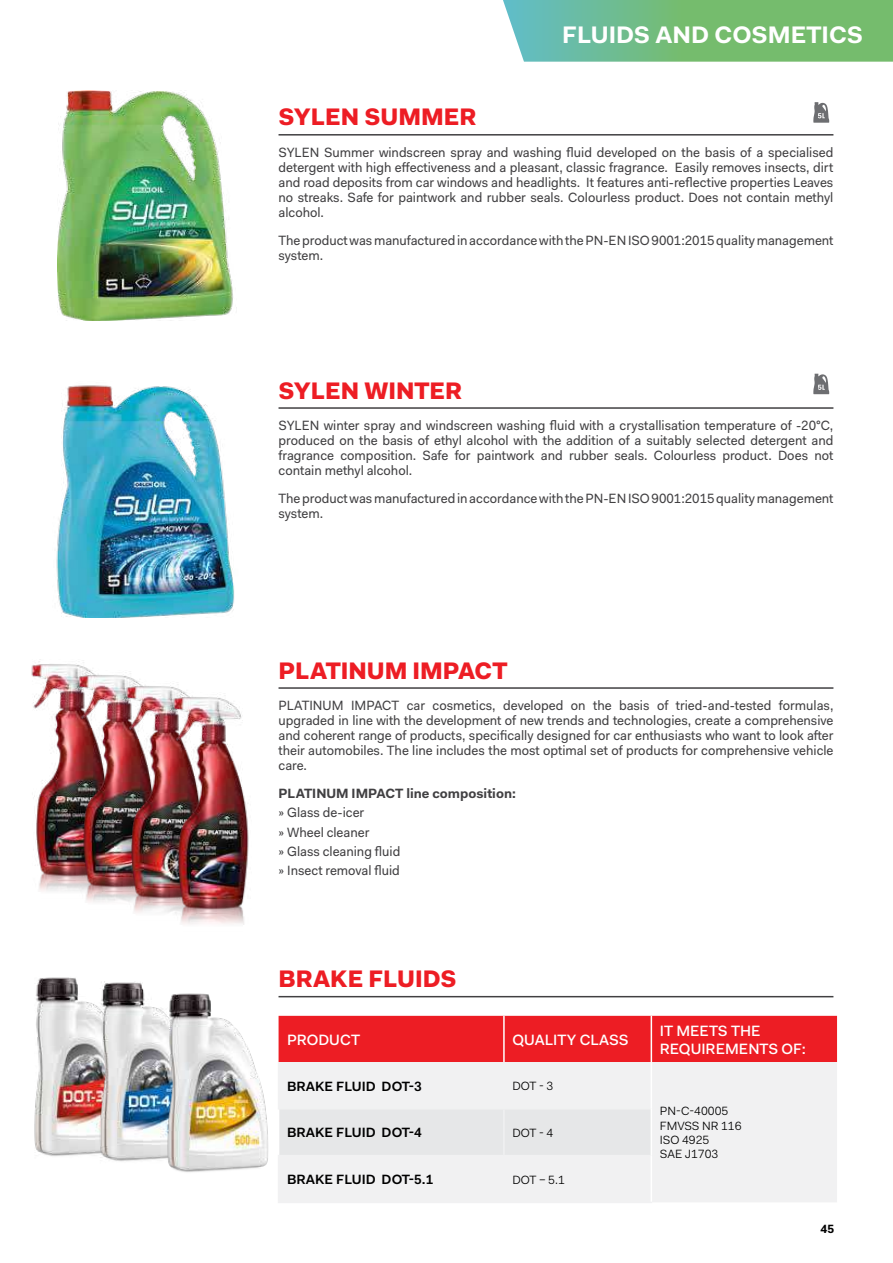
<style>
.page{position:relative;width:893px;height:1263px;background:#fff}
.page>*{position:absolute;margin:0;border:0;box-sizing:border-box;transform-origin:0 0}
.t1{font:900 24px "Fakt Pro";color:#ed1d24}
.t2{font:700 24px "Fakt Pro";color:#fff}
.t3{font:500 15px/18px "Fakt Pro";color:#fff}
.t4{font:13.5px/15px "Fakt Pro";color:#414042;text-align:justify}
.t5{font:600 13.5px "Fakt Pro";color:#000}
.t6{font:700 13.5px "Fakt Pro";color:#414042}
.t7{font:12px/14.4px "Fakt Pro Blond";color:#000}
.t8{font:700 12px "Fakt Pro";color:#000}
</style>
<div class="page">
<hr style="left:279px;top:134px;width:554px;height:2px;background:#414042">
<hr style="left:279px;top:407px;width:554px;height:2px;background:#414042">
<hr style="left:279px;top:687px;width:554px;height:2px;background:#414042">
<hr style="left:279px;top:996px;width:554px;height:1px;background:#414042">
<img style="left:34px;top:977px;width:59px;height:179px">
<img style="left:93px;top:981px;width:63px;height:181px">
<img style="left:156px;top:993px;width:124px;height:179px">
<img style="left:31px;top:659px;width:59px;height:232px">
<img style="left:72px;top:670px;width:65px;height:232px">
<img style="left:56px;top:385px;width:178px;height:232px">
<img style="left:58px;top:91px;width:179px;height:229px">
<img style="left:120px;top:681px;width:66px;height:232px">
<img style="left:167px;top:693px;width:82px;height:232px">
<svg style="left:813px;top:102px;width:16px;height:21px"></svg>
<svg style="left:813px;top:374px;width:16px;height:20px"></svg>
<svg style="left:503px;top:0;width:390px;height:62px;background:#76be86"></svg>
<div style="left:279px;top:1016px;width:558px;height:46px;background:#ed1d24"></div>
<div style="left:279px;top:1062px;width:558px;height:140px;background:#f1f1f2"></div>
<div style="left:279px;top:1109px;width:372px;height:46px;background:#e6e7e8"></div>
<hr style="left:651px;top:1016px;width:1px;height:46px;background:#fff">
<hr style="left:503px;top:1109px;width:2px;height:46px;background:#f1f1f2">
<hr style="left:503px;top:1156px;width:2px;height:45px;background:#f1f1f2">
<hr style="left:278px;top:1201px;width:226px;height:2px;background:#f1f1f2">
<hr style="left:504px;top:1201px;width:148px;height:2px;background:#f1f1f2">
<hr style="left:503px;top:1016px;width:2px;height:46px;background:#fff">
<hr style="left:278px;top:1062px;width:1px;height:46px;background:#f1f1f2">
<hr style="left:503px;top:1062px;width:2px;height:46px;background:#f1f1f2">
<hr style="left:278px;top:1156px;width:1px;height:45px;background:#f1f1f2">
<hr style="left:278px;top:1108px;width:226px;height:1px;background:#f1f1f2">
<hr style="left:504px;top:1108px;width:147px;height:1px;background:#f1f1f2">
<hr style="left:278px;top:1155px;width:226px;height:1px;background:#f1f1f2">
<hr style="left:504px;top:1155px;width:147px;height:1px;background:#f1f1f2">
<hr style="left:278px;top:1109px;width:1px;height:46px;background:#fff">
<hr style="left:651px;top:1062px;width:1px;height:47px;background:#fff">
<hr style="left:651px;top:1109px;width:1px;height:46px;background:#fff">
<hr style="left:651px;top:1155px;width:1px;height:46px;background:#fff">
<h1 class="t1" style="left:279px;top:101px;width:200px">SYLEN SUMMER</h1>
<h1 class="t2" style="left:562px;top:19px;width:303px">FLUIDS AND COSMETICS</h1>
<p class="t4" style="left:279px;top:145px;width:556px">SYLEN Summer windscreen spray and washing fluid developed on the basis of a specialised detergent with high effectiveness and a pleasant, classic fragrance. Easily removes insects, dirt and road deposits from car windows and headlights. It features anti-reflective properties Leaves no streaks. Safe for paintwork and rubber seals. Colourless product. Does not contain methyl alcohol.</p>
<p class="t4" style="left:279px;top:233px;width:556px">The product was manufactured in accordance with the PN-EN ISO 9001:2015 quality management system.</p>
<h1 class="t1" style="left:279px;top:374px;width:186px">SYLEN WINTER</h1>
<p class="t4" style="left:279px;top:418px;width:556px">SYLEN winter spray and windscreen washing fluid with a crystallisation temperature of -20°C, produced on the basis of ethyl alcohol with the addition of a suitably selected detergent and fragrance composition. Safe for paintwork and rubber seals. Colourless product. Does not contain methyl alcohol.</p>
<p class="t4" style="left:279px;top:491px;width:556px">The product was manufactured in accordance with the PN-EN ISO 9001:2015 quality management system.</p>
<h1 class="t1" style="left:279px;top:654px;width:231px">PLATINUM IMPACT</h1>
<p class="t4" style="left:279px;top:698px;width:556px">PLATINUM IMPACT car cosmetics, developed on the basis of tried-and-tested formulas, upgraded in line with the development of new trends and technologies, create a comprehensive and coherent range of products, specifically designed for car enthusiasts who want to look after their automobiles. The line includes the most optimal set of products for comprehensive vehicle care.</p>
<p class="t6" style="left:279px;top:784px;width:239px">PLATINUM IMPACT line composition:</p>
<p class="t4" style="left:279px;top:803px;width:123px;line-height:19.2px;text-align:left">» Glass de-icer<br>» Wheel cleaner<br>» Glass cleaning fluid » Insect removal fluid</p>
<h1 class="t1" style="left:279px;top:963px;width:180px">BRAKE FLUIDS</h1>
<p class="t3" style="left:287px;top:1030px;width:74px">PRODUCT</p>
<p class="t3" style="left:512px;top:1030px;width:118px">QUALITY CLASS</p>
<p class="t3" style="left:660px;top:1021px;width:148px">IT MEETS THE<br>REQUIREMENTS OF:</p>
<p class="t5" style="left:287px;top:1077px;width:136px">BRAKE FLUID DOT-3</p>
<p class="t7" style="left:512px;top:1078px;width:42px">DOT - 3</p>
<p class="t7" style="left:660px;top:1104px;width:83px">PN-C-40005<br>FMVSS NR 116<br>ISO 4925<br>SAE J1703</p>
<p class="t5" style="left:287px;top:1123px;width:136px">BRAKE FLUID DOT-4</p>
<p class="t7" style="left:512px;top:1125px;width:42px">DOT - 4</p>
<p class="t5" style="left:287px;top:1170px;width:148px">BRAKE FLUID DOT-5.1</p>
<p class="t7" style="left:512px;top:1172px;width:54px">DOT – 5.1</p>
<p class="t8" style="left:821px;top:1221px;width:15px">45</p>
</div>
